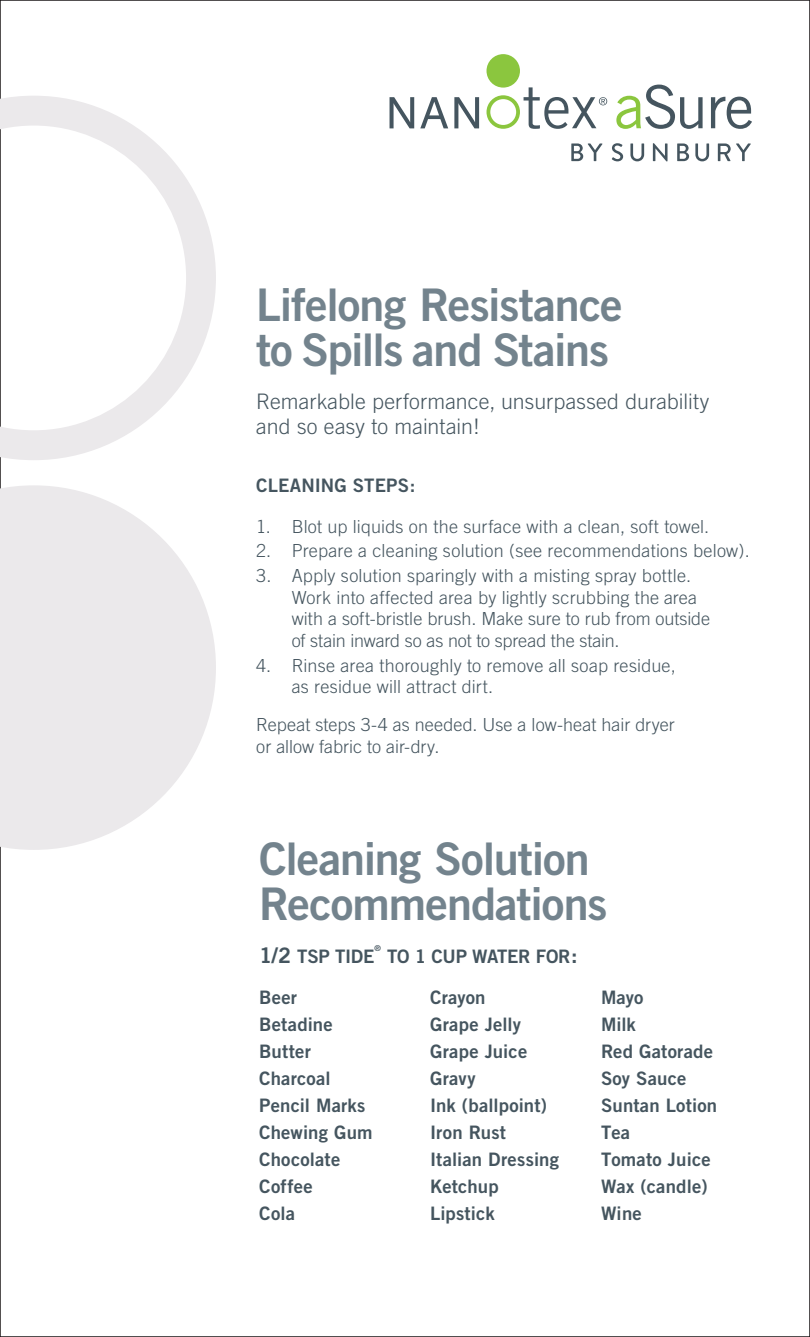
<style>
.page{position:relative;width:810px;height:1337px;background:#fff}
.page>*{position:absolute;margin:0;border:0;box-sizing:border-box;transform-origin:0 0}
.t1{font:45px/45px "Trade Gothic Bold Two";letter-spacing:-.025em;color:#73838d}
.t2{font:300 21.38px/24.8px "Trade Gothic";letter-spacing:.005em;color:#45555f}
.t3{font:18.45px/27px "Trade Gothic Bold Two";letter-spacing:.01em;color:#45555f}
.t4{font:18.45px "Trade Gothic Bold Two";letter-spacing:-.015em;color:#45555f}
.t5{font:300 18px/21.6px "Trade Gothic";letter-spacing:.01em;color:#45555f}
.t6{font:8.1px "Trade Gothic Bold Two";color:#45555f}
.s1{font-size:21.38px}
</style>
<div class="page">
<svg style="left:0;top:485px;width:216px;height:365px"></svg>
<div style="left:0;top:515px;width:186px;height:305px;background:#ebe9eb"></div>
<svg style="left:0;top:96px;width:216px;height:364px"></svg>
<svg style="left:616px;top:85px;width:87px;height:44px"></svg>
<svg style="left:711px;top:97px;width:41px;height:32px"></svg>
<svg style="left:571px;top:143px;width:32px;height:18px"></svg>
<svg style="left:612px;top:143px;width:11px;height:18px"></svg>
<svg style="left:630px;top:143px;width:14px;height:18px"></svg>
<svg style="left:653px;top:143px;width:15px;height:18px"></svg>
<svg style="left:677px;top:143px;width:12px;height:18px"></svg>
<svg style="left:695px;top:143px;width:14px;height:18px"></svg>
<svg style="left:718px;top:143px;width:33px;height:18px"></svg>
<svg style="left:390px;top:97px;width:24px;height:31px"></svg>
<svg style="left:420px;top:97px;width:28px;height:31px"></svg>
<svg style="left:454px;top:97px;width:25px;height:31px"></svg>
<div style="left:487px;top:54px;width:33px;height:34px;background:#8bc63e;border-radius:50%"></div>
<svg style="left:487px;top:87px;width:120px;height:42px"></svg>
<h1 class="t1" style="left:256px;top:282px;width:368px">Lifelong Resistance to Spills and Stains</h1>
<p class="t2" style="left:256px;top:389px;width:455px">Remarkable performance, unsurpassed durability and so easy to maintain!</p>
<p class="t3" style="left:256px;top:471px;width:161px">CLEANING STEPS:</p>
<p class="t5" style="left:256px;top:515px;width:455px">1. Blot up liquids on the surface with a clean, soft towel.</p>
<p class="t5" style="left:256px;top:540px;width:495px">2. Prepare a cleaning solution (see recommendations below).</p>
<p class="t5" style="left:292px;top:564px;width:420px;text-indent:-35px">3. Apply solution sparingly with a misting spray bottle.<br>Work into affected area by lightly scrubbing the area with a soft-bristle brush. Make sure to rub from outside of stain inward so as not to spread the stain.</p>
<p class="t5" style="left:292px;top:654px;width:386px;text-indent:-35px">4. Rinse area thoroughly to remove all soap residue, as residue will attract dirt.</p>
<p class="t5" style="left:256px;top:714px;width:420px">Repeat steps 3-4 as needed. Use a low-heat hair dryer or allow fabric to air-dry.</p>
<h1 class="t1" style="left:259px;top:835px;width:350px">Cleaning Solution<br>Recommendations</h1>
<p class="t3" style="left:259px;top:942px;width:117px"><span class="s1">1/2</span> TSP TIDE</p>
<p class="t6" style="left:375px;top:943px;width:8px">®</p>
<p class="t4" style="left:387px;top:944px;width:192px">TO 1 CUP WATER FOR<span class="s1">:</span></p>
<p class="t3" style="left:259px;top:983px;width:115px">Beer<br>Betadine<br>Butter<br>Charcoal<br>Pencil Marks<br>Chewing Gum<br>Chocolate<br>Coffee<br>Cola</p>
<p class="t3" style="left:430px;top:983px;width:130px">Crayon<br>Grape Jelly<br>Grape Juice<br>Gravy<br>Ink (ballpoint)<br>Iron Rust<br>Italian Dressing<br>Ketchup<br>Lipstick</p>
<p class="t3" style="left:601px;top:983px;width:118px">Mayo<br>Milk<br>Red Gatorade<br>Soy Sauce<br>Suntan Lotion<br>Tea<br>Tomato Juice<br>Wax (candle)<br>Wine</p>
</div>
